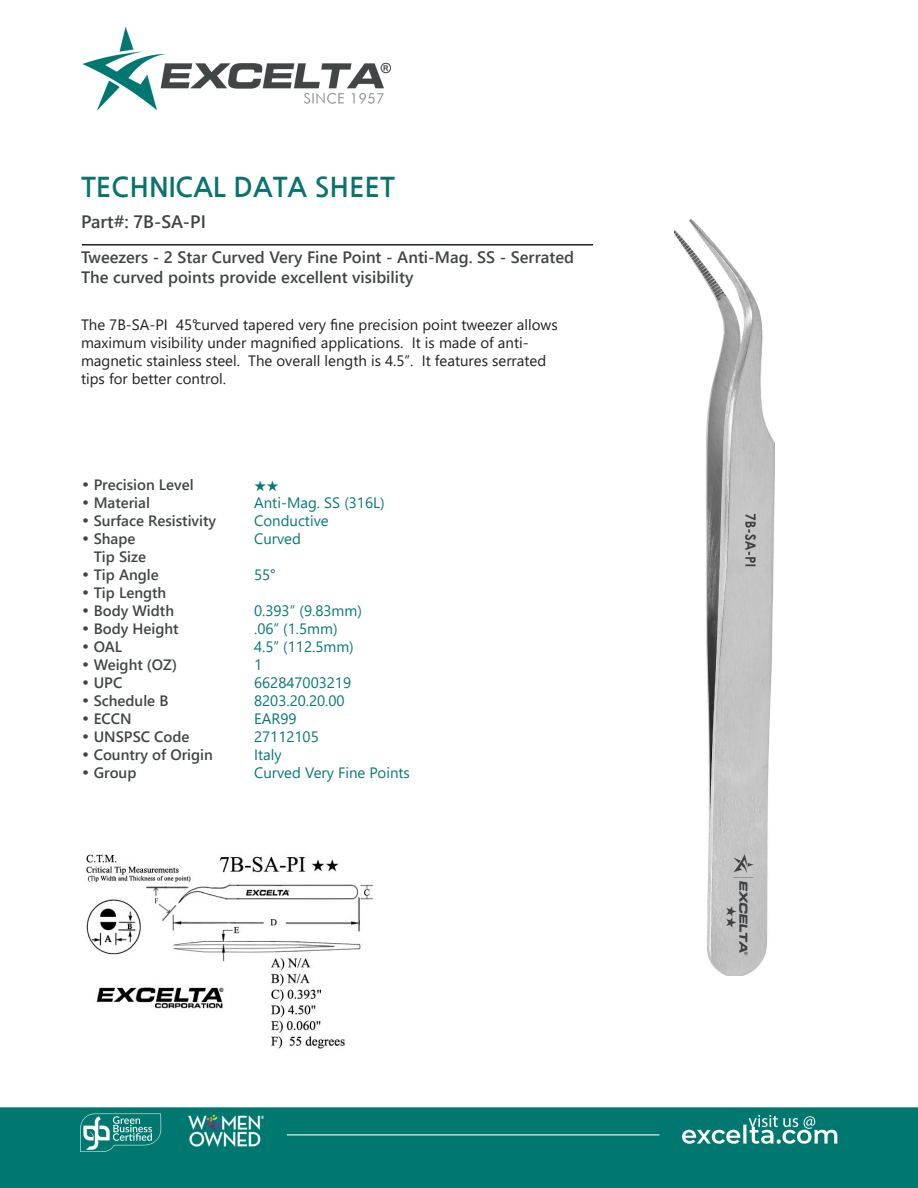
<style>
.page{position:relative;width:918px;height:1188px;background:#fff}
.page>*{position:absolute;margin:0;border:0;box-sizing:border-box;transform-origin:0 0}
.t1{font:700 27px "Nanum Gothic";color:#08746d}
.t2{font:700 18px "Yu Gothic UI";color:#414546}
.t3{font:700 16.5px "Yu Gothic UI";color:#414546}
.t4{font:15px/18px "Yu Gothic UI";color:#231f20}
.CT_s_CTM{font:700 15px "Yu Gothic UI";color:#414546}
.CT_s_CTM-2{font:15px "Yu Gothic UI";color:#077874}
.s1{font-family:"Century Gothic";font-weight:400}
</style>
<div class="page">
<img style="left:0;top:27px;width:918px;height:1161px">
<img style="left:674px;top:220px;width:101px;height:756px">
<img style="left:77px;top:845px;width:310px;height:205px">
<hr style="left:82px;top:244px;width:511px;height:2px;background:#231f20">
<svg style="left:255px;top:481px;width:23px;height:11px"></svg>
<p class="t1" style="left:81px;top:173px;width:315px">TECHNICAL DATA SHEET</p>
<p class="t2" style="left:81px;top:212px;width:126px">Part#: 7B-SA-PI</p>
<p class="t3" style="left:81px;top:247px;width:495px">Tweezers - 2 Star Curved Very Fine Point - Anti-Mag. SS - Serrated</p>
<p class="t3" style="left:81px;top:267px;width:334px">The curved points provide excellent visibility</p>
<p class="t4" style="left:81px;top:313px;width:478px">The 7B-SA-PI 45°curved tapered very fine precision point tweezer allows maximum visibility under magnified applications. It is made of anti&shy;magnetic stainless steel. The overall length is 4.5”. It features serrated tips for better control.</p>
<p class="CT_s_CTM" style="left:81px;top:476px;width:114px"><span class="s1">•</span> Precision Level</p>
<p class="CT_s_CTM" style="left:81px;top:494px;width:70px"><span class="s1">•</span> Material</p>
<p class="CT_s_CTM-2" style="left:254px;top:489px;width:132px">Anti-Mag. SS (316L)</p>
<p class="CT_s_CTM" style="left:81px;top:512px;width:137px"><span class="s1">•</span> Surface Resistivity</p>
<p class="CT_s_CTM-2" style="left:254px;top:507px;width:76px">Conductive</p>
<p class="CT_s_CTM" style="left:81px;top:530px;width:56px"><span class="s1">•</span> Shape</p>
<p class="CT_s_CTM-2" style="left:254px;top:525px;width:48px">Curved</p>
<p class="CT_s_CTM" style="left:94px;top:548px;width:54px">Tip Size</p>
<p class="CT_s_CTM" style="left:81px;top:566px;width:79px"><span class="s1">•</span> Tip Angle</p>
<p class="CT_s_CTM-2" style="left:254px;top:561px;width:23px">55°</p>
<p class="CT_s_CTM" style="left:81px;top:584px;width:87px"><span class="s1">•</span> Tip Length</p>
<p class="CT_s_CTM" style="left:81px;top:602px;width:95px"><span class="s1">•</span> Body Width</p>
<p class="CT_s_CTM-2" style="left:254px;top:597px;width:109px">0.393” (9.83mm)</p>
<p class="CT_s_CTM" style="left:81px;top:620px;width:99px"><span class="s1">•</span> Body Height</p>
<p class="CT_s_CTM-2" style="left:254px;top:615px;width:85px">.06” (1.5mm)</p>
<p class="CT_s_CTM" style="left:81px;top:638px;width:43px"><span class="s1">•</span> OAL</p>
<p class="CT_s_CTM-2" style="left:254px;top:633px;width:101px">4.5” (112.5mm)</p>
<p class="CT_s_CTM" style="left:81px;top:656px;width:98px"><span class="s1">•</span> Weight (OZ)</p>
<p class="CT_s_CTM-2" style="left:254px;top:651px;width:10px">1</p>
<p class="CT_s_CTM" style="left:81px;top:674px;width:43px"><span class="s1">•</span> UPC</p>
<p class="CT_s_CTM-2" style="left:254px;top:669px;width:99px">662847003219</p>
<p class="CT_s_CTM" style="left:81px;top:692px;width:89px"><span class="s1">•</span> Schedule B</p>
<p class="CT_s_CTM-2" style="left:254px;top:687px;width:92px">8203.20.20.00</p>
<p class="CT_s_CTM" style="left:81px;top:710px;width:52px"><span class="s1">•</span> ECCN</p>
<p class="CT_s_CTM-2" style="left:254px;top:705px;width:44px">EAR99</p>
<p class="CT_s_CTM" style="left:81px;top:728px;width:110px"><span class="s1">•</span> UNSPSC Code</p>
<p class="CT_s_CTM-2" style="left:254px;top:723px;width:66px">27112105</p>
<p class="CT_s_CTM" style="left:81px;top:746px;width:133px"><span class="s1">•</span> Country of Origin</p>
<p class="CT_s_CTM-2" style="left:254px;top:741px;width:29px">Italy</p>
<p class="CT_s_CTM" style="left:81px;top:764px;width:57px"><span class="s1">•</span> Group</p>
<p class="CT_s_CTM-2" style="left:254px;top:759px;width:157px">Curved Very Fine Points</p>
</div>
